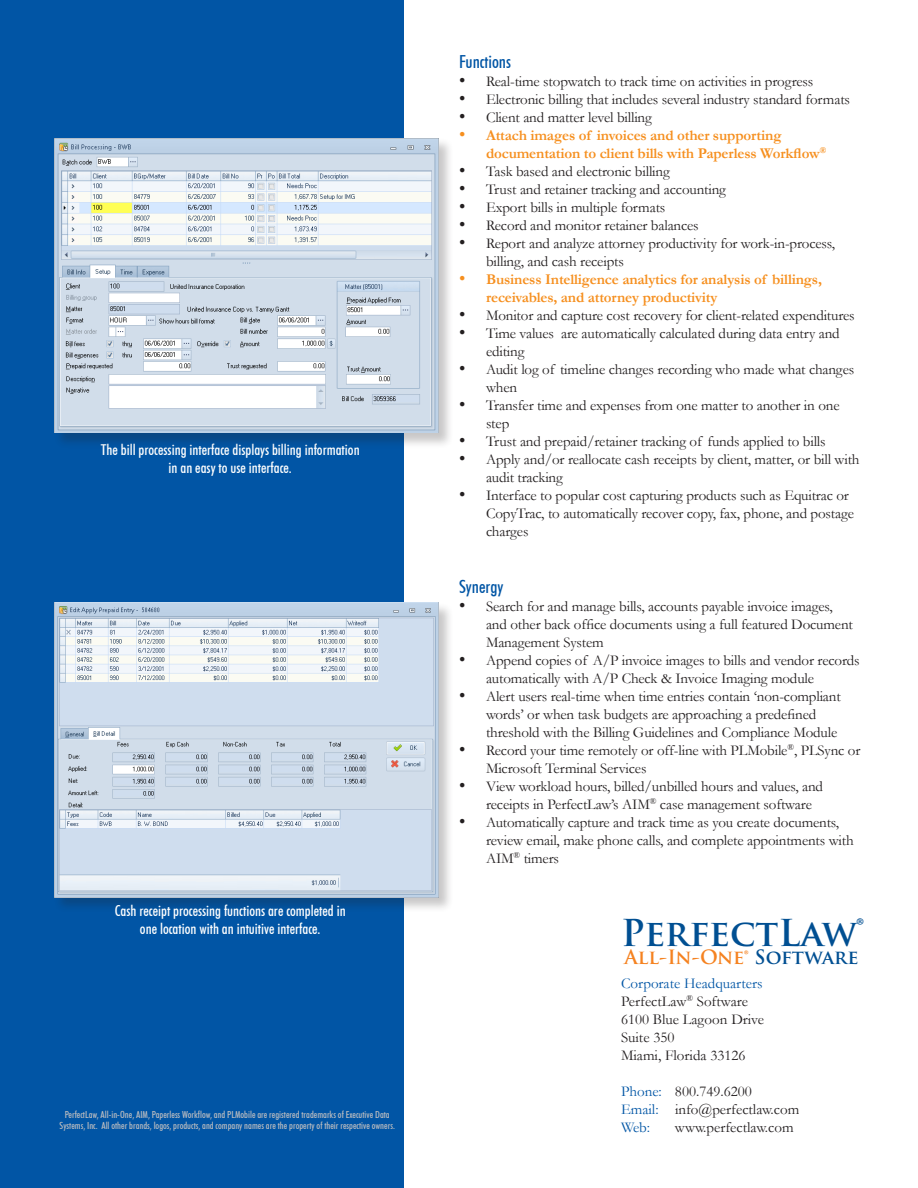
<style>
.page{position:relative;width:918px;height:1188px;background:#fff}
.page>*{position:absolute;margin:0;border:0;box-sizing:border-box;transform-origin:0 0}
.t1{font:700 36.15px "Trajan Pro";color:#004f92}
.t2{font:700 19.2px "Trajan Pro";color:#f58220}
.t3{font:500 condensed 18px "Futura BT";color:#0155a5}
.t4{font:15px/18px "Garamond";letter-spacing:-.01em;color:#231f20}
.t5{font:700 15px/18px "Garamond";letter-spacing:-.01em;color:#f68f1e}
.t6{font:500 condensed 15px/18px "Futura BT";color:#fff;text-align:center}
.t7{font:15px "Garamond";color:#0155a5}
.t8{font:500 condensed 9.75px/11.7px "Futura BT";color:#bcbdc0;text-align:center}
.s1{font-family:"Times New Roman";font-size:18px}
.s2{font-family:"Times New Roman";font-weight:400;font-size:18px}
.s3{font-size:21.45px}
.s4{color:#004f92}
.s5{color:#0155a5}
</style>
<div class="page">
<div style="left:0;top:0;width:404px;height:1188px;background:#0155a5"></div>
<div style="left:53px;top:602px;width:401px;height:311px;background:#231f20;opacity:.25"></div>
<img style="left:54px;top:603px;width:384px;height:294px">
<div style="left:53px;top:137px;width:401px;height:312px;background:#231f20;opacity:.25"></div>
<img style="left:54px;top:138px;width:384px;height:295px">
<p class="t6" style="left:101px;top:440px;width:260px">The bill processing interface displays billing information in an easy to use interface.</p>
<p class="t6" style="left:115px;top:901px;width:232px">Cash receipt processing functions are completed in one location with an intuitive interface.</p>
<p class="t8" style="left:60px;top:1108px;width:337px">PerfectLaw, All-in-One, AIM, Paperless Workflow, and PLMobile are registered trademarks of Executive Data<br>Systems, Inc. All other brands, logos, products, and company names are the property of their respective owners.</p>
<p class="t3" style="left:459px;top:50px;width:54px">Functions</p>
<p class="t4" style="left:459px;top:72px;width:356px"><span class="s1">•</span> Real-time stopwatch to track time on activities in progress</p>
<p class="t4" style="left:459px;top:90px;width:393px"><span class="s1">•</span> Electronic billing that includes several industry standard formats</p>
<p class="t4" style="left:459px;top:108px;width:194px"><span class="s1">•</span> Client and matter level billing</p>
<p class="t5" style="left:486px;top:126px;width:342px;text-indent:-27px"><span class="s2">•</span> Attach images of invoices and other supporting documentation to client bills with Paperless Workflow<sup>®</sup></p>
<p class="t4" style="left:459px;top:162px;width:212px"><span class="s1">•</span> Task based and electronic billing</p>
<p class="t4" style="left:459px;top:180px;width:268px"><span class="s1">•</span> Trust and retainer tracking and accounting</p>
<p class="t4" style="left:459px;top:198px;width:208px"><span class="s1">•</span> Export bills in multiple formats</p>
<p class="t4" style="left:459px;top:216px;width:241px"><span class="s1">•</span> Record and monitor retainer balances</p>
<p class="t4" style="left:486px;top:234px;width:351px;text-indent:-27px"><span class="s1">•</span> Report and analyze attorney productivity for work-in-process, billing, and cash receipts</p>
<p class="t5" style="left:486px;top:270px;width:337px;text-indent:-27px"><span class="s2">•</span> Business Intelligence analytics for analysis of billings, receivables, and attorney productivity</p>
<p class="t4" style="left:459px;top:306px;width:397px"><span class="s1">•</span> Monitor and capture cost recovery for client-related expenditures</p>
<p class="t4" style="left:486px;top:324px;width:355px;text-indent:-27px"><span class="s1">•</span> Time values are automatically calculated during data entry and editing</p>
<p class="t4" style="left:486px;top:360px;width:370px;text-indent:-27px"><span class="s1">•</span> Audit log of timeline changes recording who made what changes when</p>
<p class="t4" style="left:486px;top:396px;width:355px;text-indent:-27px"><span class="s1">•</span> Transfer time and expenses from one matter to another in one step</p>
<p class="t4" style="left:459px;top:432px;width:368px"><span class="s1">•</span> Trust and prepaid/retainer tracking of funds applied to bills</p>
<p class="t4" style="left:486px;top:450px;width:375px;text-indent:-27px"><span class="s1">•</span> Apply and/or reallocate cash receipts by client, matter, or bill with audit tracking</p>
<p class="t4" style="left:486px;top:486px;width:370px;text-indent:-27px"><span class="s1">•</span> Interface to popular cost capturing products such as Equitrac or<br>CopyTrac, to automatically recover copy, fax, phone, and postage charges</p>
<p class="t3" style="left:459px;top:576px;width:46px">Synergy</p>
<p class="t4" style="left:486px;top:597px;width:368px;text-indent:-27px"><span class="s1">•</span> Search for and manage bills, accounts payable invoice images, and other back office documents using a full featured Document<br>Management System</p>
<p class="t4" style="left:486px;top:651px;width:375px;text-indent:-27px"><span class="s1">•</span> Append copies of A/P invoice images to bills and vendor records automatically with A/P Check &amp; Invoice Imaging module</p>
<p class="t4" style="left:486px;top:687px;width:356px;text-indent:-27px"><span class="s1">•</span> Alert users real-time when time entries contain ‘non-compliant words’ or when task budgets are approaching a predefined threshold with the Billing Guidelines and Compliance Module</p>
<p class="t4" style="left:486px;top:741px;width:376px;text-indent:-27px"><span class="s1">•</span> Record your time remotely or off-line with PLMobile<sup>®</sup>, PLSync or<br>Microsoft Terminal Services</p>
<p class="t4" style="left:486px;top:777px;width:339px;text-indent:-27px"><span class="s1">•</span> View workload hours, billed/unbilled hours and values, and receipts in PerfectLaw’s AIM<sup>®</sup> case management software</p>
<p class="t4" style="left:486px;top:813px;width:369px;text-indent:-27px"><span class="s1">•</span> Automatically capture and track time as you create documents, review email, make phone calls, and complete appointments with<br>AIM<sup>®</sup> timers</p>
<p class="t1" style="left:621px;top:911px;width:245px">PerfectLaw®</p>
<p class="t2" style="left:624px;top:946px;width:236px">All-In-One<span class="s3">®</span> <span class="s4">Software</span></p>
<p class="t7" style="left:621px;top:973px;width:143px">Corporate Headquarters</p>
<p class="t4" style="left:621px;top:992px;width:129px">PerfectLaw<sup>®</sup> Software</p>
<p class="t4" style="left:621px;top:1010px;width:145px">6100 Blue Lagoon Drive</p>
<p class="t4" style="left:621px;top:1028px;width:55px">Suite 350</p>
<p class="t4" style="left:621px;top:1046px;width:126px">Miami, Florida 33126</p>
<p class="t4" style="left:621px;top:1082px;width:132px"><span class="s5">Phone:</span> 800.749.6200</p>
<p class="t4" style="left:621px;top:1100px;width:180px"><span class="s5">Email:</span> info@perfectlaw.com</p>
<p class="t7" style="left:621px;top:1117px;width:31px">Web:</p>
<p class="t4" style="left:675px;top:1118px;width:120px">www.perfectlaw.com</p>
</div>
